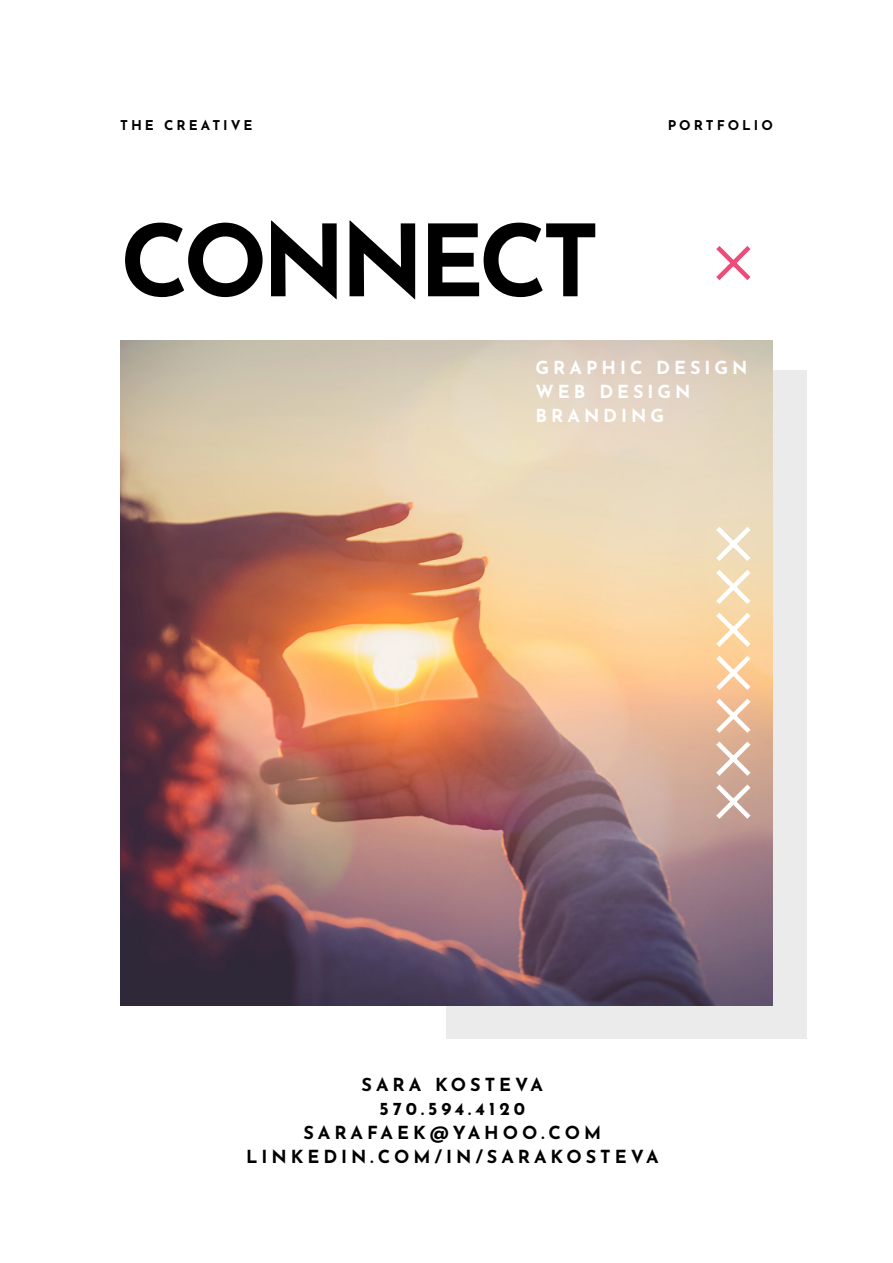
<style>
.page{position:relative;width:893px;height:1263px;background:#fff}
.page>*{position:absolute;margin:0;border:0;box-sizing:border-box;transform-origin:0 0}
.t1{font:700 99px "Josefin Sans";letter-spacing:-.06em;color:#000}
.t2{font:700 18px/24px "Josefin Sans";letter-spacing:.22em;color:#000;text-align:center}
.t3{font:700 18px/24px "Josefin Sans";letter-spacing:.22em;color:#fff}
.t4{font:700 13.5px "Josefin Sans";letter-spacing:.22em;color:#000}
</style>
<div class="page">
<div style="left:446px;top:371px;width:361px;height:668px;background:#ebebec"></div>
<img style="left:120px;top:341px;width:653px;height:664px">
<svg style="left:716px;top:246px;width:35px;height:34px"></svg>
<svg style="left:711px;top:522px;width:44px;height:301px;background:#edceb0"></svg>
<p class="t4" style="left:120px;top:113px;width:134px">THE CREATIVE</p>
<h1 class="t1" style="left:120px;top:173px;width:481px">CONNECT</h1>
<p class="t4" style="left:668px;top:113px;width:107px">PORTFOLIO</p>
<p class="t3" style="left:536px;top:353px;width:213px">GRAPHIC DESIGN<br>WEB DESIGN<br>BRANDING</p>
<p class="t2" style="left:246px;top:1070px;width:414px">SARA KOSTEVA<br>570.594.4120<br>SARAFAEK@YAHOO.COM<br>LINKEDIN.COM/IN/SARAKOSTEVA</p>
</div>
